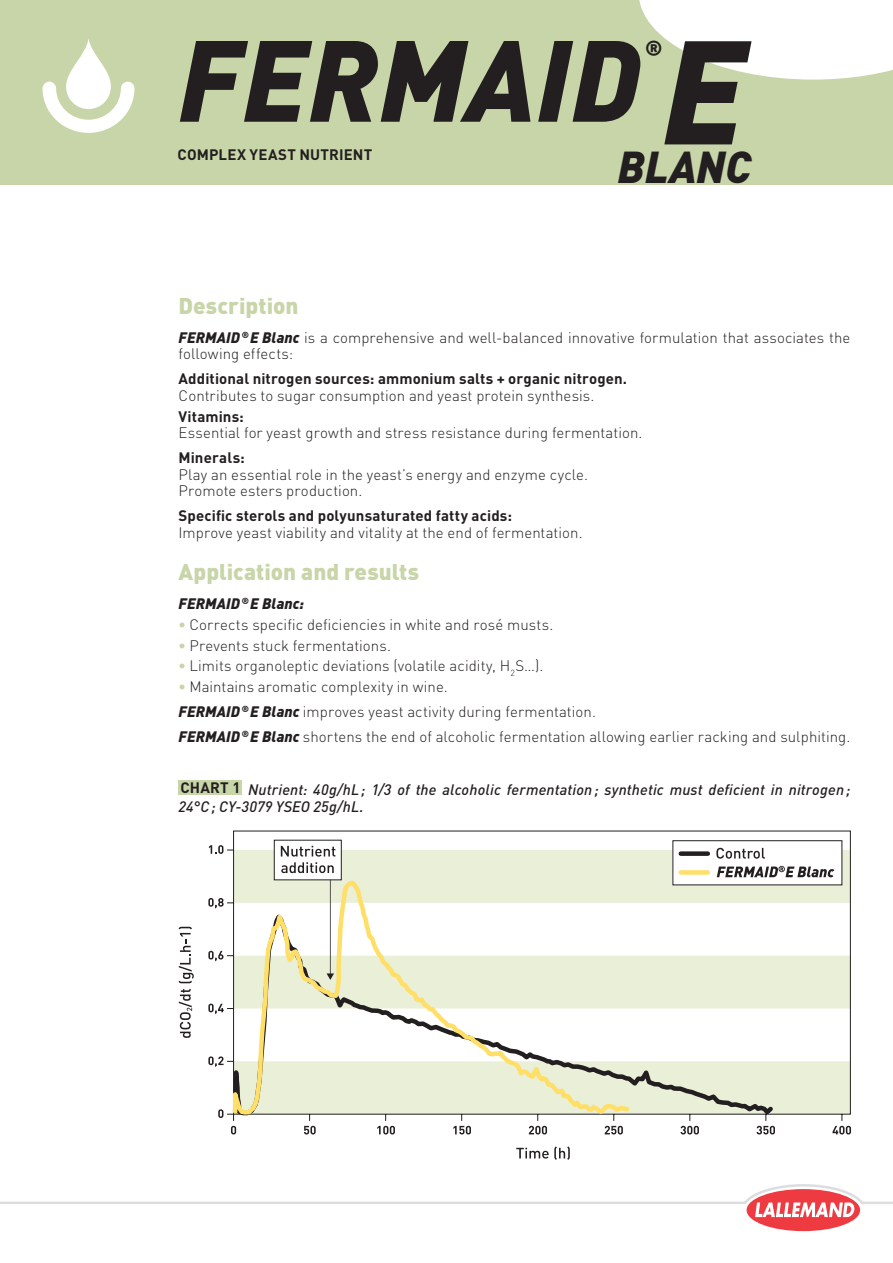
<style>
.page{position:relative;width:893px;height:1263px;background:#fff}
.page>*{position:absolute;margin:0;border:0;box-sizing:border-box;transform-origin:0 0}
.t1{font:italic 900 144.9px "DIN";color:#231f20}
.t2{font:italic 900 113.4px "DIN";color:#231f20}
.t3{font:italic 900 44.1px "DIN";color:#231f20}
.t4{font:900 22.5px "DIN";color:#c7d5a8}
.t5{font:italic 900 22.05px "DIN";color:#231f20}
.t6{font:300 15px/16.5px "DIN";letter-spacing:.005em;color:#231f20}
.t7{font:700 15px "DIN";letter-spacing:.01em;color:#231f20}
.t8{font:italic 500 15px/16.5px "DIN";letter-spacing:.01em;color:#231f20}
.t9{font:italic 900 15px "DIN";letter-spacing:.01em;color:#231f20}
.s1{font-weight:900;font-style:italic}
.s2{font-weight:700;color:#c7d5a8}
.s3{font-weight:700;font-style:normal}
</style>
<div class="page">
<div style="left:747px;top:1189px;width:113px;height:42px;background:#ee3a41;border-radius:50%"></div>
<svg style="left:0;top:1184px;width:893px;height:33px"></svg>
<div style="left:179px;top:781px;width:63px;height:14px;background:#c7d5a8"></div>
<div style="left:0;top:0;width:893px;height:185px;background:#c7d5a8"></div>
<svg style="left:639px;top:0;width:254px;height:80px"></svg>
<svg style="left:66px;top:38px;width:45px;height:71px;fill:#fff"></svg>
<svg style="left:43px;top:82px;width:91px;height:51px"></svg>
<svg style="left:227px;top:830px;width:624px;height:291px"></svg>
<svg style="left:209px;top:845px;width:14px;height:9px"></svg>
<svg style="left:208px;top:898px;width:16px;height:10px"></svg>
<svg style="left:208px;top:951px;width:15px;height:10px"></svg>
<svg style="left:208px;top:1004px;width:16px;height:10px"></svg>
<svg style="left:208px;top:1056px;width:15px;height:11px"></svg>
<svg style="left:218px;top:1109px;width:5px;height:9px"></svg>
<svg style="left:377px;top:1126px;width:18px;height:8px"></svg>
<svg style="left:304px;top:1126px;width:12px;height:8px"></svg>
<svg style="left:529px;top:1126px;width:18px;height:8px"></svg>
<svg style="left:605px;top:1126px;width:18px;height:8px"></svg>
<svg style="left:757px;top:1126px;width:18px;height:8px"></svg>
<svg style="left:453px;top:1126px;width:18px;height:8px"></svg>
<svg style="left:832px;top:1126px;width:19px;height:8px"></svg>
<svg style="left:231px;top:1126px;width:5px;height:8px"></svg>
<svg style="left:681px;top:1126px;width:18px;height:8px"></svg>
<svg style="left:516px;top:1146px;width:54px;height:14px"></svg>
<svg style="left:179px;top:989px;width:13px;height:49px"></svg>
<svg style="left:179px;top:927px;width:15px;height:56px"></svg>
<svg style="left:632px;top:909px;width:145px;height:209px"></svg>
<div style="left:673px;top:841px;width:169px;height:44px;background:#fff"></div>
<div style="left:672px;top:840px;width:170px;height:45px;border:1px solid #231f20"></div>
<div style="left:681px;top:851px;width:27px;height:5px;background:#231f20"></div>
<div style="left:681px;top:870px;width:27px;height:5px;background:#ffdf68"></div>
<svg style="left:717px;top:866px;width:117px;height:11px"></svg>
<svg style="left:716px;top:848px;width:49px;height:11px"></svg>
<svg style="left:231px;top:878px;width:401px;height:243px"></svg>
<div style="left:274px;top:840px;width:67px;height:40px;background:#fff"></div>
<div style="left:274px;top:840px;width:68px;height:40px;border:1px solid #231f20"></div>
<svg style="left:281px;top:846px;width:54px;height:10px"></svg>
<svg style="left:281px;top:862px;width:53px;height:11px"></svg>
<svg style="left:327px;top:880px;width:7px;height:100px"></svg>
<h2 class="t2" style="left:178px;top:6px;width:464px">FERMAID</h2>
<h3 class="t5" style="left:645px;top:34px;width:19px">®</h3>
<h3 class="t3" style="left:617px;top:138px;width:135px">BLANC</h3>
<h1 class="t1" style="left:662px;top:-3px;width:86px">E</h1>
<p class="t7" style="left:177px;top:144px;width:196px">COMPLEX YEAST NUTRIENT</p>
<h3 class="t4" style="left:179px;top:290px;width:121px">Description</h3>
<p class="t6" style="left:179px;top:329px;width:673px"><span class="s1">FERMAID</span> <sup>®</sup> <span class="s1">E Blanc</span> is a comprehensive and well-balanced innovative formulation that associates the following effects:</p>
<p class="t7" style="left:179px;top:369px;width:450px">Additional nitrogen sources: ammonium salts + organic nitrogen.</p>
<p class="t6" style="left:179px;top:387px;width:417px">Contributes to sugar consumption and yeast protein synthesis.</p>
<p class="t7" style="left:179px;top:406px;width:67px">Vitamins:</p>
<p class="t6" style="left:179px;top:424px;width:465px">Essential for yeast growth and stress resistance during fermentation.</p>
<p class="t7" style="left:179px;top:448px;width:68px">Minerals:</p>
<p class="t6" style="left:179px;top:466px;width:411px">Play an essential role in the yeast’s energy and enzyme cycle.<br>Promote esters production.</p>
<p class="t7" style="left:179px;top:506px;width:335px">Specific sterols and polyunsaturated fatty acids:</p>
<p class="t6" style="left:179px;top:524px;width:406px">Improve yeast viability and vitality at the end of fermentation.</p>
<h3 class="t4" style="left:179px;top:556px;width:242px">Application and results</h3>
<p class="t9" style="left:179px;top:594px;width:127px">FERMAID <sup>®</sup> E Blanc:</p>
<p class="t6" style="left:179px;top:616px;width:376px"><span class="s2">•</span> Corrects specific deficiencies in white and rosé musts.</p>
<p class="t6" style="left:179px;top:637px;width:214px"><span class="s2">•</span> Prevents stuck fermentations.</p>
<p class="t6" style="left:179px;top:657px;width:366px"><span class="s2">•</span> Limits organoleptic deviations (volatile acidity, H<sub>2</sub>S…).</p>
<p class="t6" style="left:179px;top:674px;width:673px;line-height:25px"><span class="s2">•</span> Maintains aromatic complexity in wine.<br><span class="s1">FERMAID</span> <sup>®</sup> <span class="s1">E Blanc</span> improves yeast activity during fermentation.<br><span class="s1">FERMAID</span> <sup>®</sup> <span class="s1">E Blanc</span> shortens the end of alcoholic fermentation allowing earlier racking and sulphiting.</p>
<p class="t8" style="left:179px;top:781px;width:673px"><span class="s3">CHART 1</span> Nutrient: 40g/hL; 1/3 of the alcoholic fermentation ; synthetic must deficient in nitrogen ;<br>24°C; CY-3079 YSEO 25g/hL.</p>
</div>
